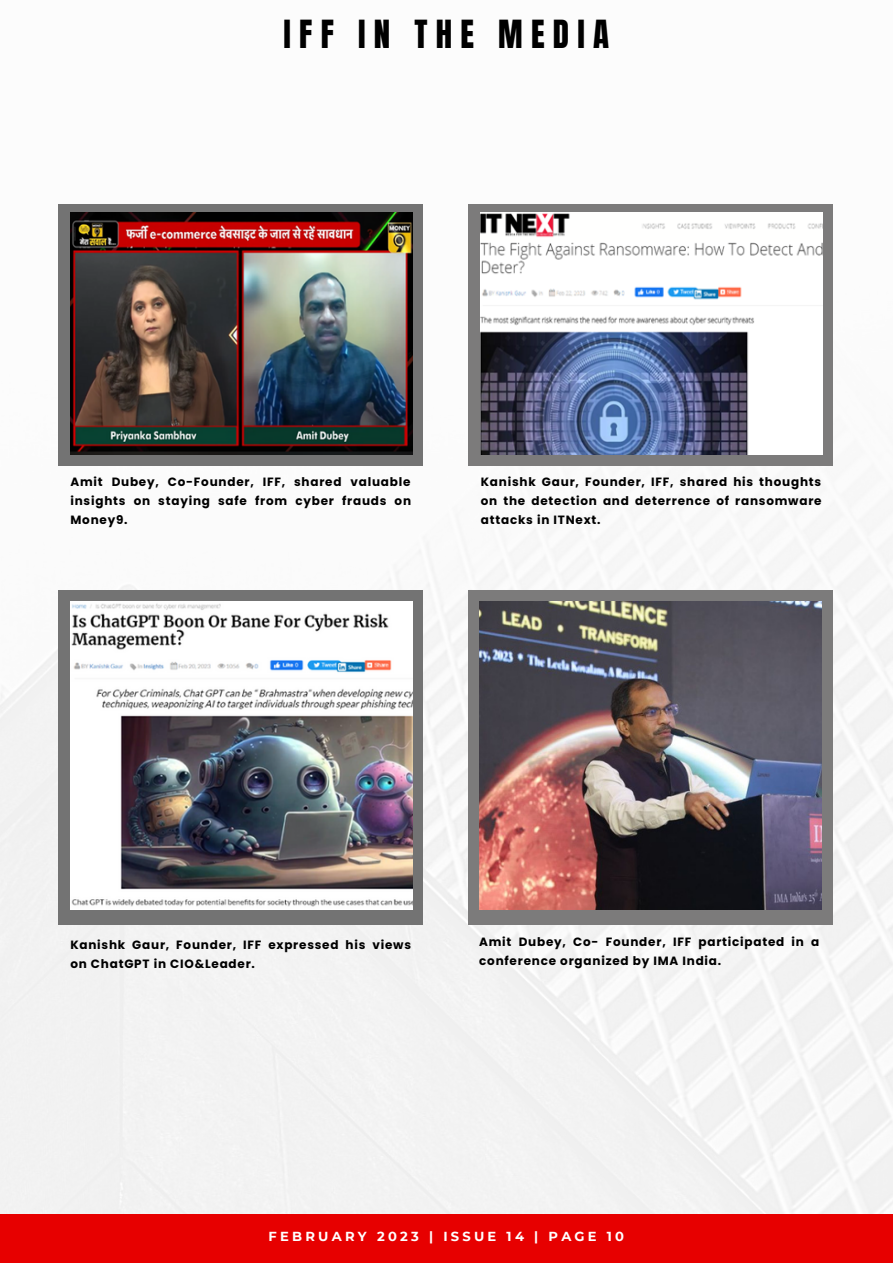
<style>
.page{position:relative;width:893px;height:1264px;background:#fff}
.page>*{position:absolute;margin:0;border:0;box-sizing:border-box;transform-origin:0 0}
.t1{font:33px "Anton";letter-spacing:.25em;color:#000}
.t2{font:700 13.05px "Montserrat";letter-spacing:.25em;color:#fff}
.t3{font:700 12px/19px "Poppins";letter-spacing:.065em;color:#000}
</style>
<div class="page">
<div style="left:0;top:1214px;width:892px;height:48px;background:#e70000"></div>
<div style="left:58px;top:590px;width:364px;height:334px;background:#737373"></div>
<div style="left:469px;top:590px;width:363px;height:334px;background:#7c7b7b"></div>
<div style="left:58px;top:204px;width:364px;height:261px;background:#737373"></div>
<div style="left:469px;top:204px;width:363px;height:261px;background:#7c7b7b"></div>
<img style="left:70px;top:212px;width:342px;height:242px">
<img style="left:481px;top:212px;width:341px;height:242px">
<img style="left:70px;top:601px;width:342px;height:308px">
<img style="left:479px;top:601px;width:342px;height:308px">
<h1 class="t1" style="left:283px;top:11px;width:327px">IFF IN THE MEDIA</h1>
<p class="t3" style="left:70px;top:472px;width:342px;text-align:justify">Amit Dubey, Co-Founder, IFF, shared valuable insights on staying safe from cyber frauds on Money9.</p>
<p class="t3" style="left:481px;top:472px;width:342px;text-align:justify">Kanishk Gaur, Founder, IFF, shared his thoughts on the detection and deterrence of ransomware attacks in ITNext.</p>
<p class="t3" style="left:70px;top:935px;width:342px">Kanishk Gaur, Founder, IFF expressed his views on ChatGPT in CIO&amp;Leader.</p>
<p class="t3" style="left:479px;top:931px;width:342px">Amit Dubey, Co- Founder, IFF participated in a conference organized by IMA India.</p>
<p class="t2" style="left:268px;top:1228px;width:357px">FEBRUARY 2023 | ISSUE 14 | PAGE 10</p>
</div>
